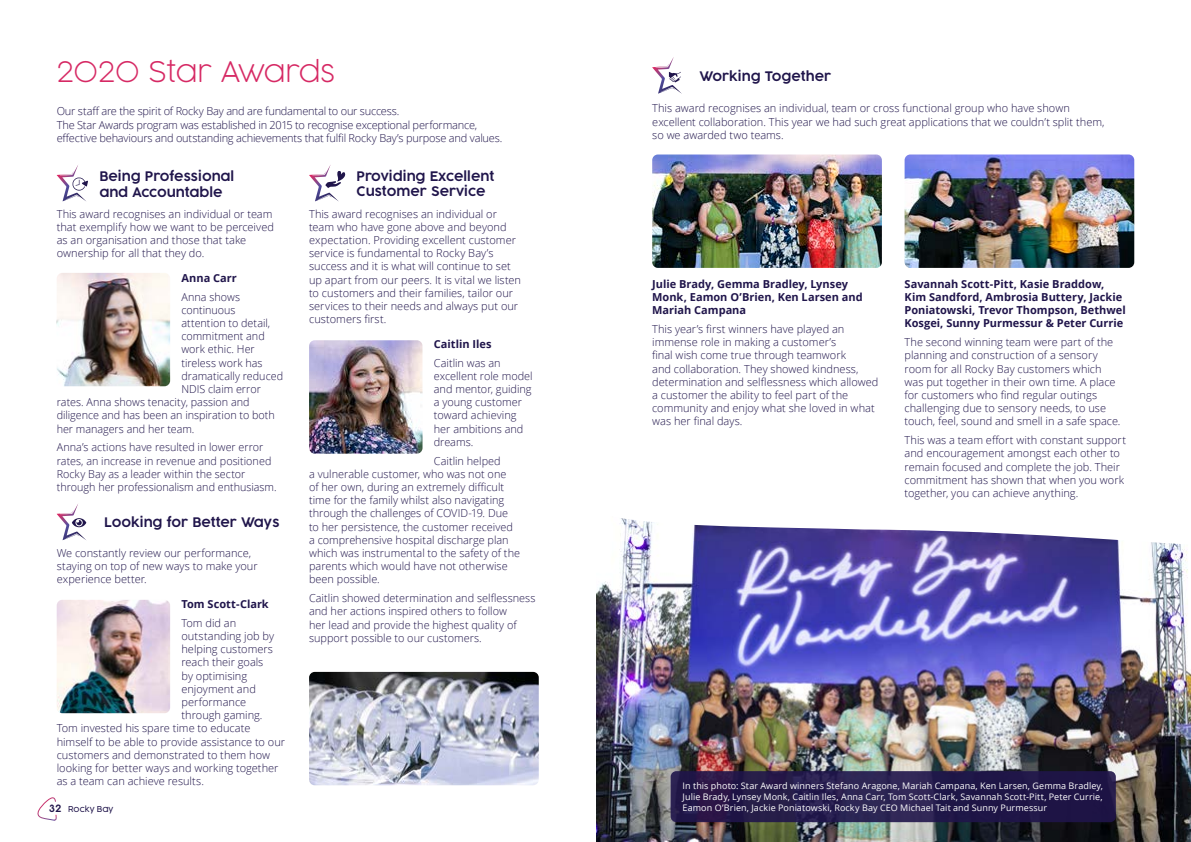
<style>
.page{position:relative;width:1191px;height:842px;background:#fff}
.page>*{position:absolute;margin:0;border:0;box-sizing:border-box;transform-origin:0 0}
.t1{font:200 28px "Cocogoose Pro";color:#d62964}
.t2{font:300 13px/15.6px "Cocogoose Pro";color:#20154b}
.t3{font:300 11px/13.2px "Open Sans";color:#20154b}
.t4{font:700 11px/13.2px "Open Sans";color:#20154b}
.t5{font:300 11px/13.2px "Open Sans";letter-spacing:-.02em;color:#20154b}
.t6{font:9px/11px "Open Sans";letter-spacing:.01em;color:#fff;text-align:justify}
.t7{font:300 8px "Cocogoose Pro";color:#20154b}
.s1{font-size:10px}
</style>
<div class="page">
<img style="left:596px;top:546px;width:595px;height:296px">
<svg style="left:620px;top:159px;width:561px;height:387px"></svg>
<svg style="left:37px;top:797px;width:20px;height:24px"></svg>
<img style="left:652px;top:154px;width:230px;height:114px">
<img style="left:904px;top:154px;width:230px;height:114px">
<svg style="left:652px;top:57px;width:30px;height:37px"></svg>
<svg style="left:57px;top:504px;width:30px;height:36px"></svg>
<img style="left:57px;top:600px;width:113px;height:113px">
<svg style="left:57px;top:165px;width:31px;height:37px"></svg>
<img style="left:57px;top:273px;width:113px;height:113px">
<svg style="left:309px;top:165px;width:36px;height:37px"></svg>
<img style="left:309px;top:340px;width:113px;height:114px">
<img style="left:309px;top:672px;width:230px;height:113px">
<div style="left:670px;top:771px;width:445px;height:51px;background:linear-gradient(to right,#2b1f4e,#1f1849);border-radius:6px"></div>
<h1 class="t1" style="left:57px;top:53px;width:280px">2020 Star Awards</h1>
<p class="t5" style="left:57px;top:104px;width:447px">Our staff are the spirit of Rocky Bay and are fundamental to our success.<br>The Star Awards program was established in 2015 to recognise exceptional performance, effective behaviours and outstanding achievements that fulfil Rocky Bay’s purpose and values.</p>
<p class="t3" style="left:652px;top:101px;width:454px">This award recognises an individual, team or cross functional group who have shown excellent collaboration. This year we had such great applications that we couldn’t split them, so we awarded two teams.</p>
<p class="t2" style="left:699px;top:68px;width:133px">Working Together</p>
<p class="t2" style="left:99px;top:169px;width:136px">Being Professional and Accountable</p>
<p class="t3" style="left:57px;top:207px;width:219px">This award recognises an individual or team that exemplify how we want to be perceived as an organisation and those that take ownership for all that they do.</p>
<p class="t4" style="left:181px;top:271px;width:57px">Anna Carr</p>
<p class="t3" style="left:181px;top:290px;width:60px">Anna shows</p>
<p class="t3" style="left:181px;top:303px;width:56px">continuous</p>
<p class="t3" style="left:181px;top:316px;width:90px">attention to detail,</p>
<p class="t3" style="left:181px;top:329px;width:85px">commitment and</p>
<p class="t3" style="left:181px;top:342px;width:75px">work ethic. Her</p>
<p class="t3" style="left:181px;top:356px;width:82px">tireless work has</p>
<p class="t3" style="left:181px;top:369px;width:103px">dramatically reduced</p>
<p class="t3" style="left:181px;top:382px;width:81px">NDIS claim error</p>
<p class="t3" style="left:57px;top:395px;width:194px">rates. Anna shows tenacity, passion and</p>
<p class="t3" style="left:57px;top:408px;width:220px">diligence and has been an inspiration to both</p>
<p class="t3" style="left:57px;top:422px;width:139px">her managers and her team.</p>
<p class="t3" style="left:57px;top:440px;width:221px">Anna’s actions have resulted in lower error rates, an increase in revenue and positioned Rocky Bay as a leader within the sector through her professionalism and enthusiasm.</p>
<p class="t2" style="left:104px;top:515px;width:177px">Looking for Better Ways</p>
<p class="t3" style="left:57px;top:546px;width:202px">We constantly review our performance, staying on top of new ways to make your experience better.</p>
<p class="t4" style="left:181px;top:597px;width:89px">Tom Scott-Clark</p>
<p class="t3" style="left:181px;top:616px;width:56px">Tom did an</p>
<p class="t3" style="left:181px;top:629px;width:94px">outstanding job by</p>
<p class="t3" style="left:181px;top:642px;width:93px">helping customers</p>
<p class="t3" style="left:181px;top:656px;width:83px">reach their goals</p>
<p class="t3" style="left:181px;top:669px;width:67px">by optimising</p>
<p class="t3" style="left:181px;top:682px;width:76px">enjoyment and</p>
<p class="t3" style="left:181px;top:695px;width:66px">performance</p>
<p class="t3" style="left:181px;top:708px;width:83px">through gaming.</p>
<p class="t3" style="left:57px;top:722px;width:195px">Tom invested his spare time to educate</p>
<p class="t3" style="left:57px;top:735px;width:230px">himself to be able to provide assistance to our</p>
<p class="t3" style="left:57px;top:748px;width:215px">customers and demonstrated to them how</p>
<p class="t3" style="left:57px;top:761px;width:223px">looking for better ways and working together</p>
<p class="t3" style="left:57px;top:774px;width:149px">as a team can achieve results.</p>
<p class="t7" style="left:49px;top:803px;width:66px"><span class="s1">32</span> Rocky Bay</p>
<p class="t2" style="left:356px;top:168px;width:139px">Providing Excellent<br>Customer Service</p>
<p class="t3" style="left:309px;top:207px;width:213px">This award recognises an individual or team who have gone above and beyond expectation. Providing excellent customer service is fundamental to Rocky Bay’s success and it is what will continue to set up apart from our peers. It is vital we listen to customers and their families, tailor our services to their needs and always put our customers first.</p>
<p class="t4" style="left:434px;top:337px;width:59px">Caitlin Iles</p>
<p class="t3" style="left:434px;top:356px;width:100px">Caitlin was an excellent role model and mentor, guiding a young customer toward achieving her ambitions and dreams.</p>
<p class="t3" style="left:309px;top:454px;width:212px;text-indent:125px">Caitlin helped<br>a vulnerable customer, who was not one<br>of her own, during an extremely difficult time for the family whilst also navigating through the challenges of COVID-19. Due to her persistence, the customer received a comprehensive hospital discharge plan which was instrumental to the safety of the parents which would have not otherwise been possible.</p>
<p class="t3" style="left:309px;top:591px;width:228px">Caitlin showed determination and selflessness and her actions inspired others to follow<br>her lead and provide the highest quality of support possible to our customers.</p>
<p class="t4" style="left:652px;top:277px;width:212px">Julie Brady, Gemma Bradley, Lynsey<br>Monk, Eamon O’Brien, Ken Larsen and<br>Mariah Campana</p>
<p class="t3" style="left:652px;top:322px;width:228px">This year’s first winners have played an immense role in making a customer’s<br>final wish come true through teamwork<br>and collaboration. They showed kindness, determination and selflessness which allowed a customer the ability to feel part of the community and enjoy what she loved in what was her final days.</p>
<p class="t4" style="left:904px;top:277px;width:223px">Savannah Scott-Pitt, Kasie Braddow, Kim Sandford, Ambrosia Buttery, Jackie Poniatowski, Trevor Thompson, Bethwel Kosgei, Sunny Purmessur &amp; Peter Currie</p>
<p class="t3" style="left:904px;top:335px;width:217px">The second winning team were part of the planning and construction of a sensory room for all Rocky Bay customers which was put together in their own time. A place for customers who find regular outings challenging due to sensory needs, to use touch, feel, sound and smell in a safe space.</p>
<p class="t3" style="left:904px;top:433px;width:223px">This was a team effort with constant support and encouragement amongst each other to remain focused and complete the job. Their commitment has shown that when you work together, you can achieve anything.</p>
<p class="t6" style="left:682px;top:780px;width:422px">In this photo: Star Award winners Stefano Aragone, Mariah Campana, Ken Larsen, Gemma Bradley, Julie Brady, Lynsey Monk, Caitlin Iles, Anna Carr, Tom Scott-Clark, Savannah Scott-Pitt, Peter Currie, Eamon O’Brien, Jackie Poniatowski, Rocky Bay CEO Michael Tait and Sunny Purmessur</p>
</div>
